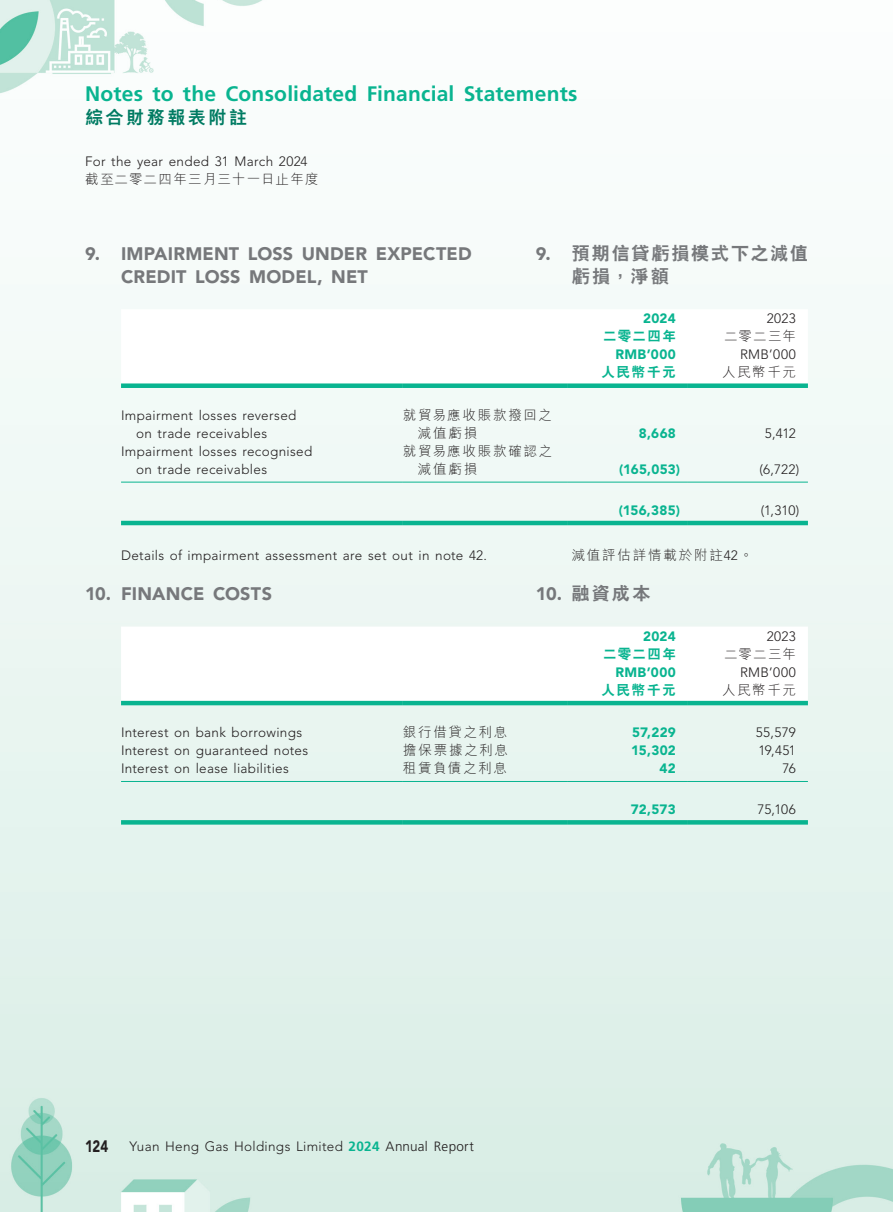
<style>
.page{position:relative;width:893px;height:1212px;background:#fff}
.page>*{position:absolute;margin:0;border:0;box-sizing:border-box;transform-origin:0 0}
.t1{font:700 21px "Frutiger LT Std";letter-spacing:.01em;color:#09b490}
.t2{font:900 18px/22.5px "Avenir LT Std";letter-spacing:.01em;color:#76787b}
.t3{font:800 18px/22.5px "C Hei 2 HK";letter-spacing:.11em;color:#76787b}
.t4{font:800 18px "M Hei HK";letter-spacing:.145em;color:#007b62}
.t5{font:900 16.5px "Avenir LT Std";color:#231f20;scale:.8 1}
.t6{font:300 13.5px/18px "Avenir LT Std";letter-spacing:.025em;color:#231f20}
.t7{font:300 13.5px/18px "M Hei HK";letter-spacing:.12em;color:#231f20}
.t8{font:900 13.5px "Avenir LT Std";letter-spacing:.025em;color:#09b490}
.t9{font:800 13.5px "C Hei 2 HK";letter-spacing:.12em;color:#09b490}
.t10{font:300 13.5px "M Hei HK";letter-spacing:.085em;color:#231f20}
.t11{font:300 13.5px "M Hei HK";letter-spacing:.14em;color:#231f20}
.s1{font-family:"Avenir LT Std";font-weight:900}
.s2{font-family:"Avenir LT Std"}
.s3{font-family:"Frutiger LT Std";font-weight:700;color:#09b490}
.s4{font-family:"Frutiger LT Std"}
</style>
<div class="page">
<img style="left:0;top:0;width:893px;height:1212px">
<svg style="left:121px;top:309px;width:687px;height:74px"></svg>
<div style="left:121px;top:383px;width:282px;height:5px;background:#09b490"></div>
<div style="left:403px;top:383px;width:165px;height:5px;background:#09b490"></div>
<div style="left:568px;top:383px;width:120px;height:5px;background:#09b490"></div>
<div style="left:688px;top:383px;width:120px;height:5px;background:#09b490"></div>
<hr style="left:121px;top:482px;width:282px;height:1px;background:#09b490">
<hr style="left:403px;top:482px;width:165px;height:1px;background:#09b490">
<hr style="left:568px;top:482px;width:120px;height:1px;background:#09b490">
<hr style="left:688px;top:482px;width:120px;height:1px;background:#09b490">
<hr style="left:121px;top:521px;width:282px;height:4px;background:#09b490">
<hr style="left:403px;top:521px;width:165px;height:4px;background:#09b490">
<hr style="left:568px;top:521px;width:120px;height:4px;background:#09b490">
<hr style="left:688px;top:521px;width:120px;height:4px;background:#09b490">
<svg style="left:121px;top:626px;width:687px;height:75px"></svg>
<hr style="left:121px;top:701px;width:282px;height:4px;background:#09b490">
<hr style="left:403px;top:701px;width:165px;height:4px;background:#09b490">
<hr style="left:568px;top:701px;width:120px;height:4px;background:#09b490">
<hr style="left:688px;top:701px;width:120px;height:4px;background:#09b490">
<hr style="left:121px;top:781px;width:282px;height:1px;background:#09b490">
<hr style="left:403px;top:781px;width:165px;height:1px;background:#09b490">
<hr style="left:568px;top:781px;width:120px;height:1px;background:#09b490">
<hr style="left:688px;top:781px;width:120px;height:1px;background:#09b490">
<div style="left:121px;top:820px;width:282px;height:5px;background:#09b490"></div>
<div style="left:403px;top:820px;width:165px;height:5px;background:#09b490"></div>
<div style="left:568px;top:820px;width:120px;height:5px;background:#09b490"></div>
<div style="left:688px;top:820px;width:120px;height:5px;background:#09b490"></div>
<h1 class="t1" style="left:85px;top:82px;width:494px">Notes to the Consolidated Financial Statements</h1>
<h2 class="t4" style="left:85px;top:108px;width:164px">綜合財務報表附註</h2>
<p class="t6" style="left:85px;top:153px;width:224px">For the year ended 31 March 2024</p>
<p class="t10" style="left:85px;top:172px;width:235px">截至二零二四年三月三十一日止年度</p>
<h2 class="t2" style="left:121px;top:243px;width:352px;text-indent:-36px">9. IMPAIRMENT LOSS UNDER EXPECTED<br>CREDIT LOSS MODEL, NET</h2>
<h2 class="t3" style="left:572px;top:242px;width:238px;text-indent:-36px"><span class="s1">9.</span> 預期信貸虧損模式下之減值虧損，淨額</h2>
<p class="t8" style="left:643px;top:310px;width:34px">2024</p>
<p class="t6" style="left:767px;top:310px;width:31px">2023</p>
<p class="t9" style="left:603px;top:329px;width:74px">二零二四年</p>
<p class="t7" style="left:724px;top:327px;width:73px">二零二三年</p>
<p class="t8" style="left:615px;top:346px;width:62px">RMB’000</p>
<p class="t6" style="left:740px;top:346px;width:57px">RMB’000</p>
<p class="t9" style="left:601px;top:365px;width:76px">人民幣千元</p>
<p class="t7" style="left:722px;top:363px;width:75px">人民幣千元</p>
<p class="t6" style="left:136px;top:406px;width:162px;text-indent:-15px">Impairment losses reversed on trade receivables</p>
<p class="t7" style="left:418px;top:406px;width:135px;text-indent:-15px">就貿易應收賬款撥回之減值虧損</p>
<p class="t6" style="left:136px;top:442px;width:178px;text-indent:-15px">Impairment losses recognised on trade receivables</p>
<p class="t7" style="left:418px;top:442px;width:136px;text-indent:-15px">就貿易應收賬款確認之減值虧損</p>
<p class="t8" style="left:639px;top:425px;width:39px">8,668</p>
<p class="t6" style="left:765px;top:424px;width:33px">5,412</p>
<p class="t8" style="left:619px;top:461px;width:63px">(165,053)</p>
<p class="t6" style="left:760px;top:460px;width:41px">(6,722)</p>
<p class="t8" style="left:619px;top:502px;width:63px">(156,385)</p>
<p class="t6" style="left:761px;top:501px;width:40px">(1,310)</p>
<p class="t6" style="left:121px;top:546px;width:367px">Details of impairment assessment are set out in note 42.</p>
<h2 class="t2" style="left:85px;top:583px;width:188px">10. FINANCE COSTS</h2>
<p class="t7" style="left:572px;top:546px;width:183px">減值評估詳情載於附註<span class="s2">42</span>。</p>
<h2 class="t3" style="left:536px;top:582px;width:116px"><span class="s1">10.</span> 融資成本</h2>
<p class="t8" style="left:643px;top:628px;width:34px">2024</p>
<p class="t6" style="left:767px;top:627px;width:31px">2023</p>
<p class="t9" style="left:603px;top:647px;width:74px">二零二四年</p>
<p class="t7" style="left:724px;top:644px;width:73px">二零二三年</p>
<p class="t8" style="left:615px;top:664px;width:62px">RMB’000</p>
<p class="t6" style="left:740px;top:663px;width:57px">RMB’000</p>
<p class="t9" style="left:601px;top:683px;width:76px">人民幣千元</p>
<p class="t7" style="left:722px;top:680px;width:75px">人民幣千元</p>
<p class="t6" style="left:121px;top:724px;width:183px">Interest on bank borrowings</p>
<p class="t7" style="left:403px;top:723px;width:106px">銀行借貸之利息</p>
<p class="t8" style="left:632px;top:724px;width:45px">57,229</p>
<p class="t6" style="left:756px;top:724px;width:42px">55,579</p>
<p class="t6" style="left:121px;top:742px;width:189px">Interest on guaranteed notes</p>
<p class="t11" style="left:403px;top:743px;width:107px">擔保票據之利息</p>
<p class="t8" style="left:631px;top:742px;width:46px">15,302</p>
<p class="t6" style="left:758px;top:742px;width:39px">19,451</p>
<p class="t6" style="left:121px;top:760px;width:169px">Interest on lease liabilities</p>
<p class="t7" style="left:403px;top:759px;width:105px">租賃負債之利息</p>
<p class="t8" style="left:660px;top:760px;width:18px">42</p>
<p class="t6" style="left:782px;top:760px;width:15px">76</p>
<p class="t8" style="left:631px;top:801px;width:47px">72,573</p>
<p class="t6" style="left:757px;top:800px;width:40px">75,106</p>
<p class="t5" style="left:85px;top:1136px;width:31px">124</p>
<p class="t6" style="left:130px;top:1137px;width:346px">Yuan Heng Gas Holdings Limited <span class="s3">2024</span> <span class="s4">Annual Report</span></p>
</div>
